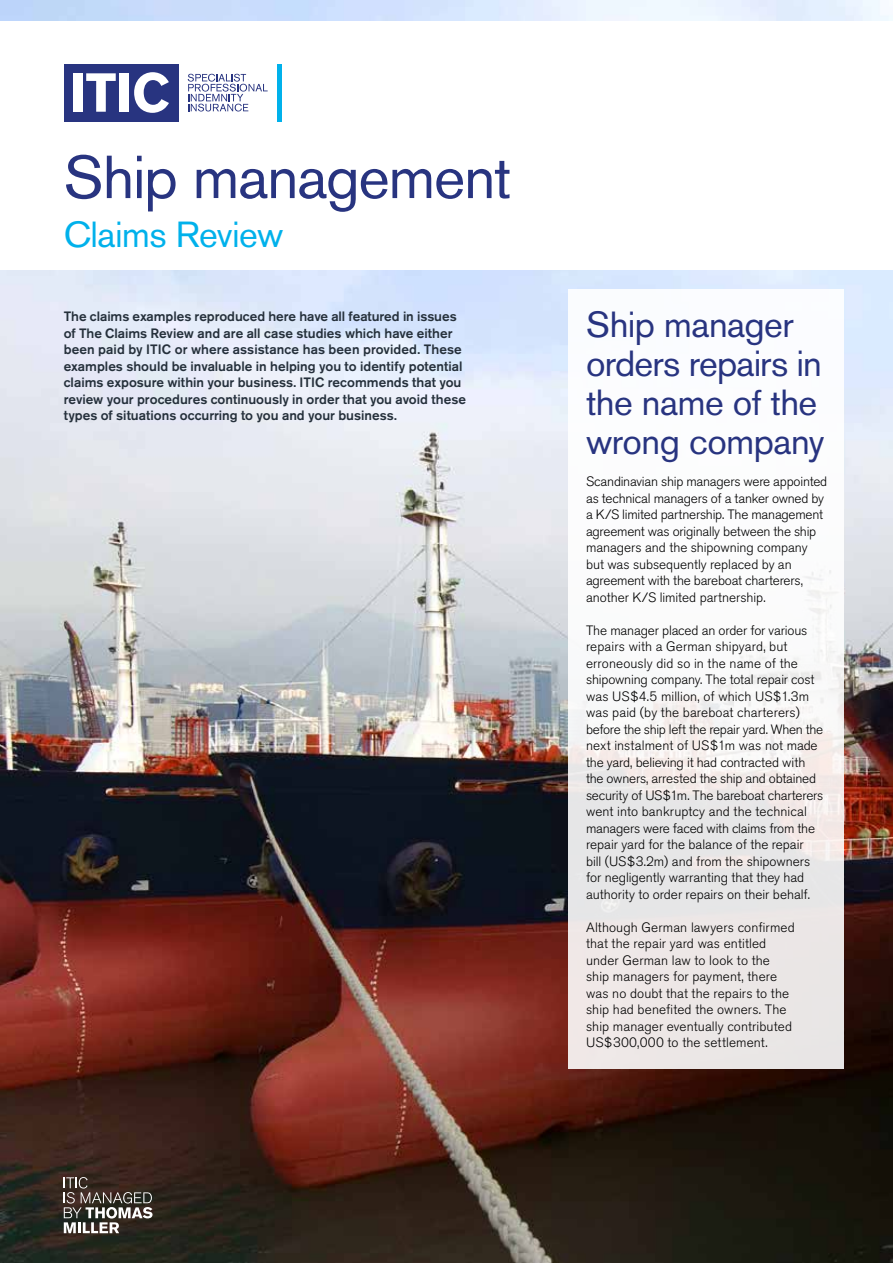
<style>
.page{position:relative;width:893px;height:1263px;background:#fff}
.page>*{position:absolute;margin:0;border:0;box-sizing:border-box;transform-origin:0 0}
.t1{font:60px "Akzidenz Grotesk BE";letter-spacing:-.02em;color:#283480}
.t2{font:36px/39px "Akzidenz Grotesk BE";letter-spacing:-.015em;color:#283480}
.t3{font:36px "Akzidenz Grotesk BE";letter-spacing:-.015em;color:#00b1eb}
.t4{font:300 13.5px/16.5px "Akzidenz Grotesk BE";color:#000}
.t5{font:500 13.5px/16.5px "Akzidenz Grotesk BE";color:#25303b}
</style>
<div class="page">
<img style="left:0;top:270px;width:893px;height:993px">
<div style="left:64px;top:64px;width:115px;height:57px;background:#283480"></div>
<div style="left:73px;top:73px;width:10px;height:39px;background:#fff"></div>
<div style="left:277px;top:64px;width:5px;height:57px;background:#00b1eb"></div>
<svg style="left:86px;top:73px;width:30px;height:39px"></svg>
<div style="left:119px;top:73px;width:10px;height:39px;background:#fff"></div>
<svg style="left:134px;top:72px;width:35px;height:41px"></svg>
<svg style="left:188px;top:74px;width:80px;height:37px"></svg>
<svg style="left:64px;top:1177px;width:89px;height:56px;background:#5e5650"></svg>
<div style="left:568px;top:289px;width:275px;height:780px;background:linear-gradient(to bottom,#fff,#e9e4e2)"></div>
<h1 class="t1" style="left:64px;top:141px;width:449px">Ship management</h1>
<h2 class="t3" style="left:64px;top:213px;width:221px">Claims Review</h2>
<p class="t5" style="left:64px;top:308px;width:404px">The claims examples reproduced here have all featured in issues of The Claims Review and are all case studies which have either been paid by ITIC or where assistance has been provided. These examples should be invaluable in helping you to identify potential claims exposure within your business. ITIC recommends that you review your procedures continuously in order that you avoid these types of situations occurring to you and your business.</p>
<h2 class="t2" style="left:586px;top:305px;width:240px">Ship manager orders repairs in the name of the wrong company</h2>
<p class="t4" style="left:586px;top:474px;width:243px">Scandinavian ship managers were appointed as technical managers of a tanker owned by a K/S limited partnership. The management agreement was originally between the ship managers and the shipowning company but was subsequently replaced by an agreement with the bareboat charterers, another K/S limited partnership.</p>
<p class="t4" style="left:586px;top:622px;width:239px">The manager placed an order for various repairs with a German shipyard, but erroneously did so in the name of the shipowning company. The total repair cost was US$4.5 million, of which US$1.3m was paid (by the bareboat charterers) before the ship left the repair yard. When the next instalment of US$1m was not made the yard, believing it had contracted with the owners, arrested the ship and obtained security of US$1m. The bareboat charterers went into bankruptcy and the technical managers were faced with claims from the repair yard for the balance of the repair<br>bill (US$3.2m) and from the shipowners for negligently warranting that they had authority to order repairs on their behalf.</p>
<p class="t4" style="left:586px;top:919px;width:210px">Although German lawyers confirmed that the repair yard was entitled under German law to look to the ship managers for payment, there was no doubt that the repairs to the ship had benefited the owners. The ship manager eventually contributed US$300,000 to the settlement.</p>
</div>
